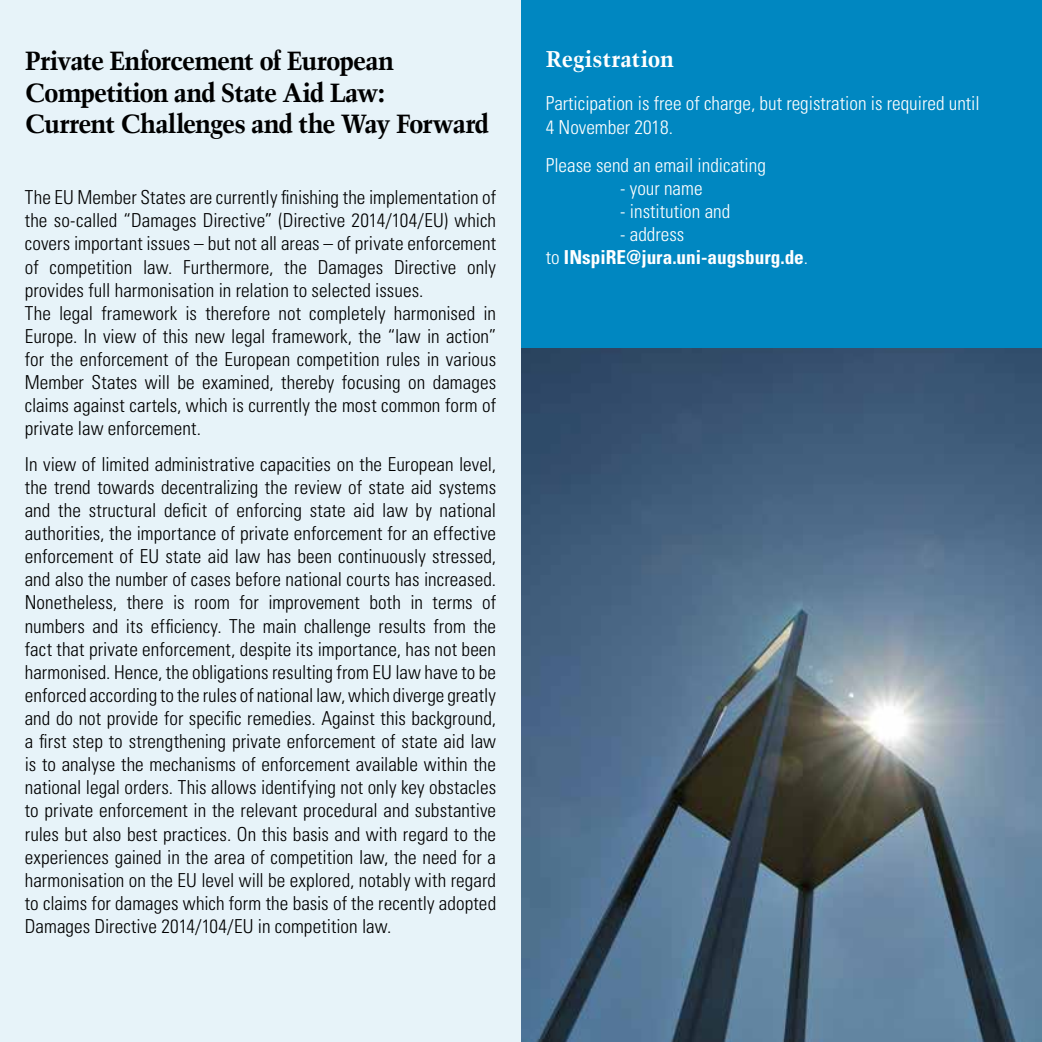
<style>
.page{position:relative;width:1042px;height:1042px;background:#fff}
.page>*{position:absolute;margin:0;border:0;box-sizing:border-box;transform-origin:0 0}
.t1{font:700 26.25px/31.5px "Trump Mediaeval LT Std";letter-spacing:-.04em;color:#000}
.t2{font:700 22.75px "Trump Mediaeval LT Std";letter-spacing:-.005em;color:#fff}
.t3{font:300 condensed 19.25px/23.1px "Univers LT Std";letter-spacing:.005em;color:#000}
.t4{font:300 condensed 19.25px/23.1px "Univers LT Std";color:#fff}
.t5{font:700 condensed 19.25px/23.1px "Univers LT Std";color:#fff}
.s1{font-weight:300}
</style>
<div class="page">
<div style="left:0;top:0;width:521px;height:1042px;background:#e7f3f9"></div>
<img style="left:521px;top:347px;width:521px;height:695px">
<div style="left:521px;top:0;width:521px;height:347px;background:#0087c1"></div>
<h1 class="t1" style="left:25px;top:45px;width:466px">Private Enforcement of European<br>Competition and State Aid Law:<br>Current Challenges and the Way Forward</h1>
<p class="t3" style="left:25px;top:186px;width:473px">The EU Member States are currently finishing the implementation of the so-called “Damages Directive” (Directive 2014/104/EU) which covers important issues – but not all areas – of private enforcement of competition law. Furthermore, the Damages Directive only provides full harmonisation in relation to selected issues.<br>The legal framework is therefore not completely harmonised in Europe. In view of this new legal framework, the “law in action” for the enforcement of the European competition rules in various Member States will be examined, thereby focusing on damages claims against cartels, which is currently the most common form of private law enforcement.</p>
<p class="t3" style="left:25px;top:452px;width:473px;text-align:justify">In view of limited administrative capacities on the European level, the trend towards decentralizing the review of state aid systems and the structural deficit of enforcing state aid law by national authorities, the importance of private enforcement for an effective enforcement of EU state aid law has been continuously stressed, and also the number of cases before national courts has increased.<br>Nonetheless, there is room for improvement both in terms of numbers and its efficiency. The main challenge results from the fact that private enforcement, despite its importance, has not been harmonised. Hence, the obligations resulting from EU law have to be enforced according to the rules of national law, which diverge greatly and do not provide for specific remedies. Against this background, a first step to strengthening private enforcement of state aid law is to analyse the mechanisms of enforcement available within the national legal orders. This allows identifying not only key obstacles to private enforcement in the relevant procedural and substantive rules but also best practices. On this basis and with regard to the experiences gained in the area of competition law, the need for a harmonisation on the EU level will be explored, notably with regard to claims for damages which form the basis of the recently adopted Damages Directive 2014/104/EU in competition law.</p>
<p class="t2" style="left:546px;top:45px;width:130px">Registration</p>
<p class="t4" style="left:546px;top:92px;width:435px">Participation is free of charge, but registration is required until<br>4 November 2018.</p>
<p class="t4" style="left:546px;top:153px;width:222px">Please send an email indicating</p>
<p class="t4" style="left:620px;top:176px;width:84px">- your name</p>
<p class="t4" style="left:620px;top:199px;width:112px">- institution and</p>
<p class="t5" style="left:546px;top:222px;width:264px;text-indent:74px"><span class="s1">- address<br>to</span> INspiRE@jura.uni-augsburg.de<span class="s1">.</span></p>
</div>
